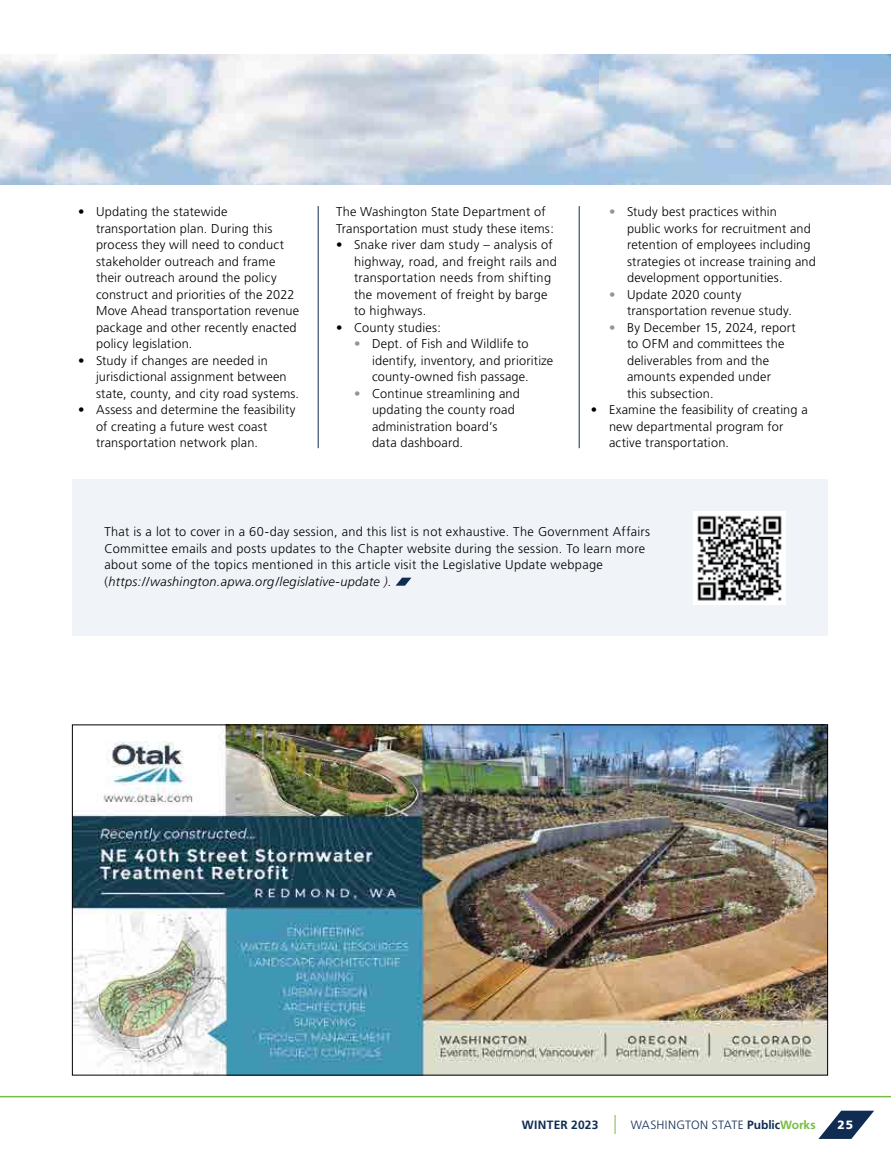
<style>
.page{position:relative;width:891px;height:1161px;background:#fff}
.page>*{position:absolute;margin:0;border:0;box-sizing:border-box;transform-origin:0 0}
.t1{font:300 12.75px/16.5px "Frutiger";letter-spacing:.015em;color:#000}
.t2{font:300 12px "Frutiger";letter-spacing:.025em;color:#102c52}
.t3{font:700 12px "Frutiger";letter-spacing:.02em;color:#102c52}
.t4{font:900 12px "Frutiger";color:#fff}
.s1{color:#939598}
.s2{font-style:italic}
.s3{font-weight:700}
.s4{font-weight:700;color:#77bd43}
</style>
<div class="page">
<div style="left:72px;top:479px;width:756px;height:157px;background:#f0f3f7"></div>
<img style="left:0;top:54px;width:891px;height:130px">
<img style="left:693px;top:512px;width:93px;height:92px">
<hr style="left:318px;top:206px;width:1px;height:242px;background:#102c52">
<hr style="left:579px;top:206px;width:1px;height:242px;background:#102c52">
<svg style="left:396px;top:578px;width:15px;height:8px"></svg>
<img style="left:74px;top:726px;width:752px;height:348px">
<svg style="left:615px;top:1115px;width:1px;height:19px"></svg>
<hr style="left:0;top:1096px;width:891px;height:1px;background:#77bd43">
<svg style="left:818px;top:1111px;width:56px;height:28px"></svg>
<p class="t1" style="left:96px;top:203px;width:205px;text-indent:-18px">• Updating the statewide transportation plan. During this process they will need to conduct stakeholder outreach and frame their outreach around the policy construct and priorities of the 2022<br>Move Ahead transportation revenue package and other recently enacted policy legislation.</p>
<p class="t1" style="left:96px;top:352px;width:205px;text-indent:-18px">• Study if changes are needed in jurisdictional assignment between state, county, and city road systems.</p>
<p class="t1" style="left:96px;top:401px;width:201px;text-indent:-18px">• Assess and determine the feasibility of creating a future west coast transportation network plan.</p>
<p class="t1" style="left:336px;top:203px;width:219px">The Washington State Department of<br>Transportation must study these items:</p>
<p class="t1" style="left:354px;top:236px;width:205px;text-indent:-18px">• Snake river dam study – analysis of highway, road, and freight rails and transportation needs from shifting the movement of freight by barge to highways.</p>
<p class="t1" style="left:336px;top:319px;width:107px">• County studies:</p>
<p class="t1" style="left:372px;top:335px;width:183px;text-indent:-18px"><span class="s1">•</span> Dept. of Fish and Wildlife to identify, inventory, and prioritize county-owned fish passage.</p>
<p class="t1" style="left:372px;top:385px;width:149px;text-indent:-18px"><span class="s1">•</span> Continue streamlining and updating the county road administration board’s data dashboard.</p>
<p class="t1" style="left:627px;top:203px;width:191px;text-indent:-18px"><span class="s1">•</span> Study best practices within<br>public works for recruitment and retention of employees including strategies ot increase training and development opportunities.</p>
<p class="t1" style="left:627px;top:286px;width:167px;text-indent:-18px"><span class="s1">•</span> Update 2020 county transportation revenue study.</p>
<p class="t1" style="left:627px;top:319px;width:170px;text-indent:-18px"><span class="s1">•</span> By December 15, 2024, report to OFM and committees the deliverables from and the amounts expended under<br>this subsection.</p>
<p class="t1" style="left:609px;top:401px;width:200px;text-indent:-18px">• Examine the feasibility of creating a new departmental program for active transportation.</p>
<p class="t1" style="left:104px;top:523px;width:547px">That is a lot to cover in a 60-day session, and this list is not exhaustive. The Government Affairs Committee emails and posts updates to the Chapter website during the session. To learn more about some of the topics mentioned in this article visit the Legislative Update webpage (<span class="s2">https://washington.apwa.org/legislative-update ).</span></p>
<p class="t3" style="left:522px;top:1117px;width:78px">WINTER 2023</p>
<p class="t2" style="left:631px;top:1118px;width:186px">WASHINGTON STATE <span class="s3">Public</span><span class="s4">Works</span></p>
<p class="t4" style="left:838px;top:1117px;width:17px">25</p>
</div>
